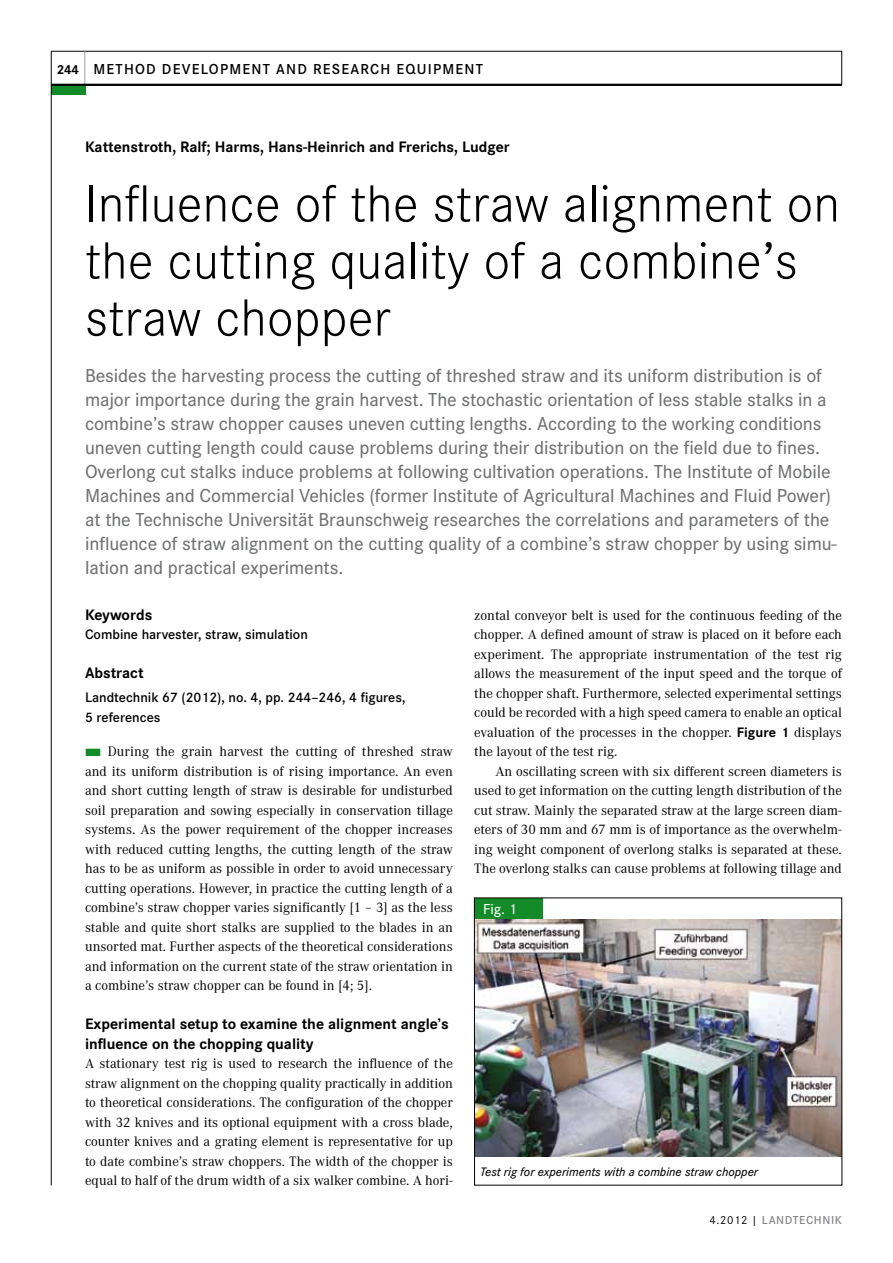
<style>
.page{position:relative;width:893px;height:1263px;background:#fff}
.page>*{position:absolute;margin:0;border:0;box-sizing:border-box;transform-origin:0 0}
.t1{font:300 54px/57px "Corporate S";letter-spacing:.005em;color:#000}
.t2{font:500 19.5px/24px "Corporate S";letter-spacing:-.005em;color:#707172}
.t3{font:700 15.75px/19.5px "Corporate S";color:#000}
.t4{font:600 15px "Corporate S";letter-spacing:.08em;color:#000}
.t5{font:500 15px "Corporate S";color:#fff}
.t6{font:14.25px/19.5px "Corporate A";color:#000;text-align:justify}
.t7{font:600 14.25px/19.5px "Corporate S";color:#000}
.t8{font:700 13.5px "Corporate S";color:#000}
.t9{font:italic 500 12.75px "Corporate S";color:#000}
.t10{font:600 12px "Corporate S";letter-spacing:.05em;color:#87888a}
.s1{color:#148b29}
.s2{font-family:"Corporate S";font-weight:700}
.s3{font-weight:400;color:#000}
</style>
<div class="page">
<hr style="left:51px;top:51px;width:791px;height:1px;background:#000">
<hr style="left:85px;top:51px;width:1px;height:34px;background:#9c9e9f">
<hr style="left:841px;top:51px;width:1px;height:34px;background:#000">
<div style="left:51px;top:85px;width:34px;height:10px;background:#148b29"></div>
<hr style="left:51px;top:51px;width:1px;height:1134px;background:#000">
<hr style="left:51px;top:84px;width:791px;height:2px;background:#000">
<div style="left:475px;top:898px;width:68px;height:21px;background:#148b29"></div>
<img style="left:476px;top:919px;width:364px;height:238px">
<p class="t8" style="left:57px;top:61px;width:24px">244</p>
<p class="t4" style="left:94px;top:60px;width:391px">Method Developm ent and research Equipm ent</p>
<p class="t3" style="left:85px;top:137px;width:426px">Kattenstroth, Ralf; Harms, Hans-Heinrich and Frerichs, Ludger</p>
<h1 class="t1" style="left:85px;top:176px;width:756px">Influence of the straw alignment on the cutting quality of a combine’s straw chopper</h1>
<p class="t2" style="left:85px;top:364px;width:753px">Besides the harvesting process the cutting of threshed straw and its uniform distribution is of major importance during the grain harvest. The stochastic orientation of less stable stalks in a combine’s straw chopper causes uneven cutting lengths. According to the working conditions uneven cutting length could cause problems during their distribution on the field due to fines.<br>Overlong cut stalks induce problems at following cultivation operations. The Institute of Mobile Machines and Commercial Vehicles (former Institute of Agricultural Machines and Fluid Power) at the Technische Universität Braunschweig researches the correlations and parameters of the influence of straw alignment on the cutting quality of a combine’s straw chopper by using simu&shy;lation and practical experiments.</p>
<p class="t3" style="left:85px;top:605px;width:69px">Keywords</p>
<p class="t7" style="left:85px;top:625px;width:224px">Combine harvester, straw, simulation</p>
<p class="t3" style="left:85px;top:664px;width:60px">Abstract</p>
<p class="t7" style="left:85px;top:688px;width:322px">Landtechnik 67 (2012), no. 4, pp. 244–246, 4 figures,<br>5 references</p>
<p class="t6" style="left:85px;top:742px;width:369px"><span class="s1">■</span> During the grain harvest the cutting of threshed straw and its uniform distribution is of rising importance. An even and short cutting length of straw is desirable for undisturbed soil preparation and sowing especially in conservation tillage systems. As the power requirement of the chopper increases with reduced cutting lengths, the cutting length of the straw has to be as uniform as possible in order to avoid unnecessary cutting operations. However, in practice the cutting length of a combine’s straw chopper varies significantly [1 – 3] as the less stable and quite short stalks are supplied to the blades in an unsorted mat. Further aspects of the theoretical considerations and information on the current state of the straw orientation in a combine’s straw chopper can be found in [4; 5].</p>
<p class="t3" style="left:85px;top:1015px;width:365px">Experimental setup to examine the alignment angle’s influence on the chopping quality</p>
<p class="t6" style="left:85px;top:1054px;width:369px">A stationary test rig is used to research the influence of the straw alignment on the chopping quality practically in addition to theoretical considerations. The configuration of the chopper with 32 knives and its optional equipment with a cross blade, counter knives and a grating element is representative for up to date combine’s straw choppers. The width of the chopper is equal to half of the drum width of a six walker combine. A hori-</p>
<p class="t6" style="left:474px;top:606px;width:369px">zontal conveyor belt is used for the continuous feeding of the chopper. A defined amount of straw is placed on it before each experiment. The appropriate instrumentation of the test rig allows the measurement of the input speed and the torque of the chopper shaft. Furthermore, selected experimental settings could be recorded with a high speed camera to enable an optical evaluation of the processes in the chopper. <span class="s2">Figure 1</span> displays the layout of the test rig.</p>
<p class="t6" style="left:474px;top:762px;width:369px;text-indent:21px">An oscillating screen with six different screen diameters is used to get information on the cutting length distribution of the cut straw. Mainly the separated straw at the large screen diam&shy;eters of 30 mm and 67 mm is of importance as the overwhelm&shy;ing weight component of overlong stalks is separated at these.<br>The overlong stalks can cause problems at following tillage and</p>
<p class="t5" style="left:483px;top:901px;width:35px">Fig. 1</p>
<p class="t9" style="left:480px;top:1165px;width:279px">Test rig for experiments with a combine straw chopper</p>
<p class="t10" style="left:709px;top:1213px;width:134px"><span class="s3">4.2012 |</span> landtechnik</p>
</div>
